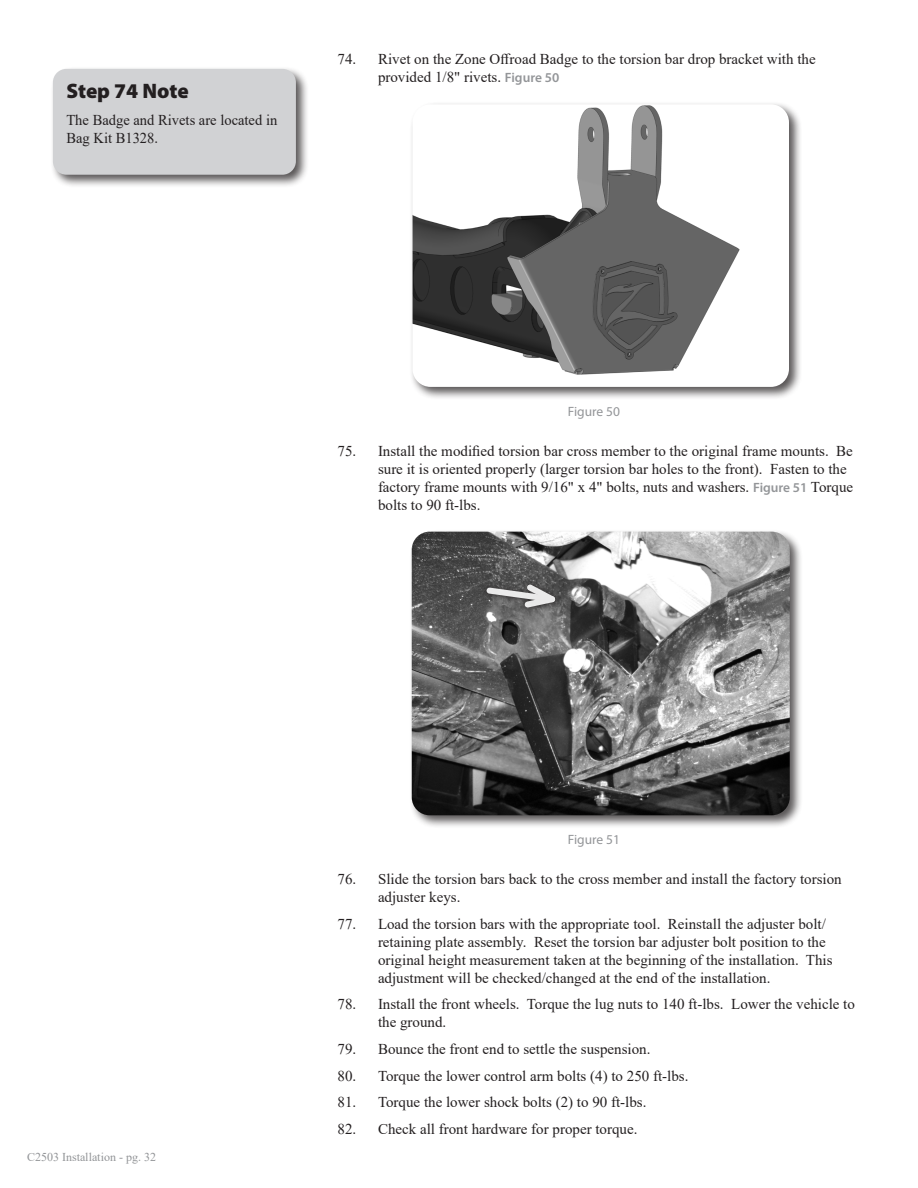
<style>
.page{position:relative;width:918px;height:1188px;background:#fff}
.page>*{position:absolute;margin:0;border:0;box-sizing:border-box;transform-origin:0 0}
.Headline{font:900 21px "Myriad Pro";letter-spacing:-.005em;color:#231f20}
.Body_text{font:15px/18px "Times New Roman";color:#231f20}
.t1{font:13.5px "Myriad Pro";color:#939598}
.t2{font:12px "Times New Roman";color:#939598}
.s1{font-family:"Myriad Pro";font-weight:600;font-size:13.5px;color:#939598}
</style>
<div class="page">
<div style="left:410px;top:102px;width:393px;height:299px;background:#231f20;opacity:.75"></div>
<img style="left:413px;top:104px;width:376px;height:283px">
<div style="left:409px;top:529px;width:394px;height:300px;background:#231f20;opacity:.75"></div>
<img style="left:412px;top:532px;width:378px;height:283px">
<div style="left:481px;top:579px;width:80px;height:35px;background:#231f20;opacity:.9"></div>
<svg style="left:483px;top:579px;width:87px;height:33px;background:#777"></svg>
<div style="left:50px;top:66px;width:260px;height:123px;background:#231f20;opacity:.75"></div>
<div style="left:53px;top:69px;width:243px;height:106px;background:#d1d2d4;border-radius:13px"></div>
<p class="Headline" style="left:66px;top:79px;width:124px">Step 74 Note</p>
<p class="Body_text" style="left:66px;top:110px;width:212px">The Badge and Rivets are located in<br>Bag Kit B1328.</p>
<p class="Body_text" style="left:378px;top:50px;width:439px;text-indent:-40px">74. Rivet on the Zone Offroad Badge to the torsion bar drop bracket with the provided 1/8" rivets. <span class="s1">Figure 50</span></p>
<p class="t1" style="left:568px;top:403px;width:54px">Figure 50</p>
<p class="Body_text" style="left:378px;top:441px;width:477px;text-indent:-40px">75. Install the modified torsion bar cross member to the original frame mounts. Be sure it is oriented properly (larger torsion bar holes to the front). Fasten to the factory frame mounts with 9/16" x 4" bolts, nuts and washers. <span class="s1">Figure 51</span> Torque bolts to 90 ft-lbs.</p>
<p class="t2" style="left:27px;top:1149px;width:130px">C2503 Installation - pg. 32</p>
<p class="t1" style="left:568px;top:832px;width:54px">Figure 51</p>
<p class="Body_text" style="left:378px;top:870px;width:465px;text-indent:-40px">76. Slide the torsion bars back to the cross member and install the factory torsion adjuster keys.</p>
<p class="Body_text" style="left:378px;top:914px;width:456px;text-indent:-40px">77. Load the torsion bars with the appropriate tool. Reinstall the adjuster bolt/ retaining plate assembly. Reset the torsion bar adjuster bolt position to the original height measurement taken at the beginning of the installation. This adjustment will be checked/changed at the end of the installation.</p>
<p class="Body_text" style="left:378px;top:995px;width:478px;text-indent:-40px">78. Install the front wheels. Torque the lug nuts to 140 ft-lbs. Lower the vehicle to the ground.</p>
<p class="Body_text" style="left:338px;top:1039px;width:314px">79. Bounce the front end to settle the suspension.</p>
<p class="Body_text" style="left:338px;top:1066px;width:353px">80. Torque the lower control arm bolts (4) to 250 ft-lbs.</p>
<p class="Body_text" style="left:338px;top:1093px;width:310px">81. Torque the lower shock bolts (2) to 90 ft-lbs.</p>
<p class="Body_text" style="left:338px;top:1119px;width:302px">82. Check all front hardware for proper torque.</p>
</div>
